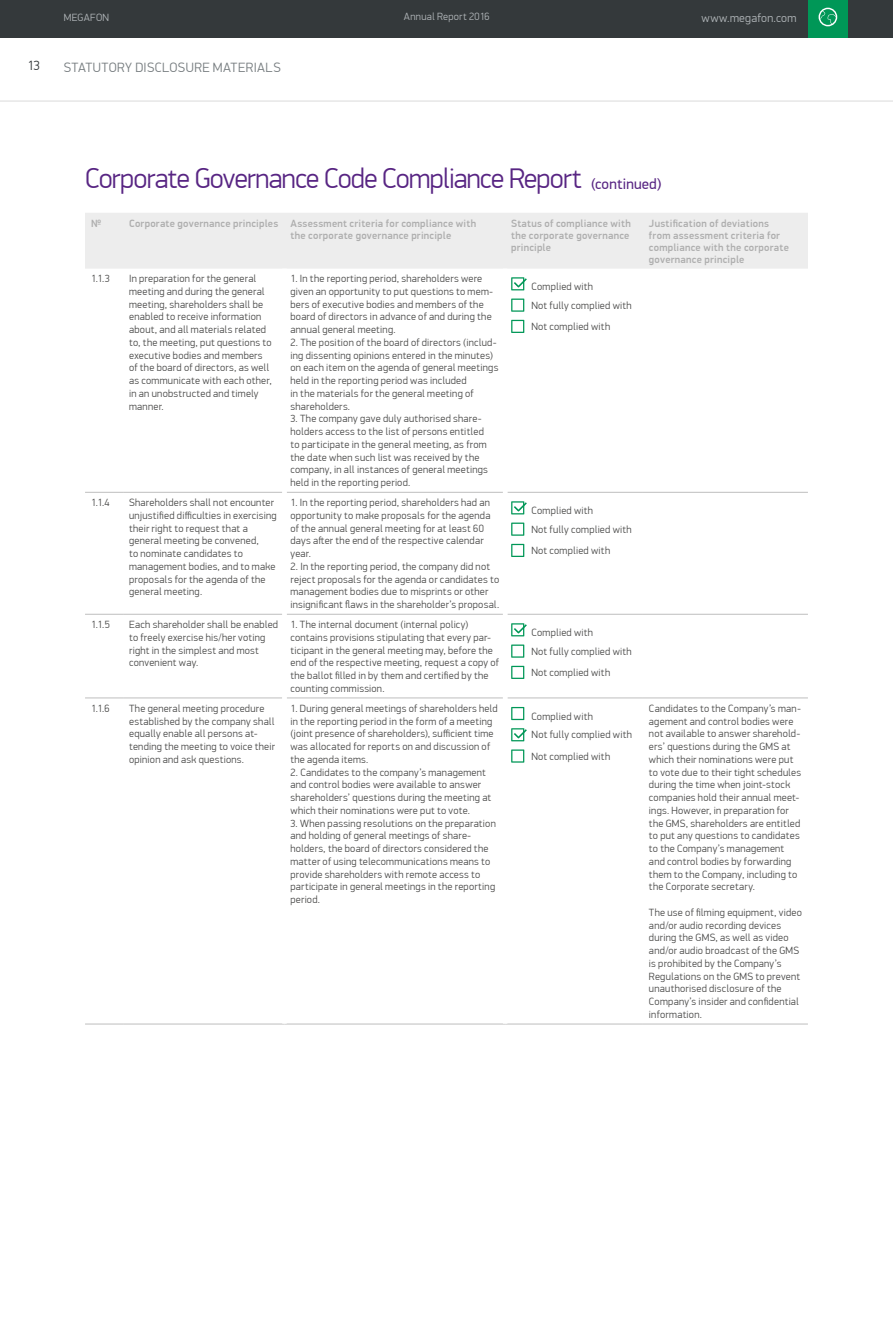
<style>
.page{position:relative;width:893px;height:1319px;background:#fff}
.page>*{position:absolute;margin:0;border:0;box-sizing:border-box;transform-origin:0 0}
.t1{font:300 28.5px "PF Din Display Pro";letter-spacing:-.03em;color:#582583}
.t2{font:300 13.5px "PF Din Display Pro";letter-spacing:.03em;color:#767c7f}
.t3{font:300 13.5px "PF Din Display Pro";color:#34393b}
.t4{font:300 12px "PF Din Display Pro";letter-spacing:.025em;color:#b2b7ba}
.t5{font:300 10.5px/12.8px "PF Din Display Pro";letter-spacing:.025em;color:#4a4a49}
.t6{font:500 10.5px/12px "PF Din Display Pro";letter-spacing:.025em;color:#adadad}
.t7{font:300 10.5px "PF Din Display Pro";letter-spacing:.025em;color:#b2b7ba}
.s1{font-weight:400;font-size:15px}
</style>
<div class="page">
<div style="left:0;top:0;width:893px;height:38px;background:#34393b"></div>
<hr style="left:0;top:101px;width:893px;height:1px;background:#dadada">
<div style="left:808px;top:0;width:39px;height:38px;background:#009757"></div>
<svg style="left:819px;top:8px;width:18px;height:18px"></svg>
<div style="left:85px;top:213px;width:723px;height:55px;background:#ededed"></div>
<hr style="left:85px;top:1023px;width:38px;height:1px;background:#bebebe">
<hr style="left:123px;top:1023px;width:161px;height:1px;background:#bebebe">
<hr style="left:284px;top:1023px;width:221px;height:1px;background:#bebebe">
<hr style="left:505px;top:1023px;width:138px;height:1px;background:#bebebe">
<hr style="left:643px;top:1023px;width:165px;height:1px;background:#bebebe">
<hr style="left:85px;top:492px;width:38px;height:1px;background:#bebebe">
<hr style="left:123px;top:492px;width:159px;height:1px;background:#bebebe">
<hr style="left:287px;top:492px;width:216px;height:1px;background:#bebebe">
<hr style="left:507px;top:492px;width:136px;height:1px;background:#bebebe">
<hr style="left:643px;top:492px;width:165px;height:1px;background:#bebebe">
<hr style="left:85px;top:613px;width:38px;height:1px;background:#bebebe">
<hr style="left:123px;top:613px;width:159px;height:1px;background:#bebebe">
<hr style="left:287px;top:613px;width:216px;height:1px;background:#bebebe">
<hr style="left:507px;top:613px;width:136px;height:1px;background:#bebebe">
<hr style="left:643px;top:613px;width:165px;height:1px;background:#bebebe">
<hr style="left:85px;top:697px;width:38px;height:1px;background:#bebebe">
<hr style="left:123px;top:697px;width:159px;height:1px;background:#bebebe">
<hr style="left:287px;top:697px;width:216px;height:1px;background:#bebebe">
<hr style="left:507px;top:697px;width:136px;height:1px;background:#bebebe">
<hr style="left:643px;top:697px;width:165px;height:1px;background:#bebebe">
<svg style="left:511px;top:277px;width:16px;height:13px"></svg>
<svg style="left:511px;top:298px;width:13px;height:14px"></svg>
<svg style="left:511px;top:320px;width:13px;height:13px"></svg>
<svg style="left:511px;top:501px;width:16px;height:13px"></svg>
<svg style="left:511px;top:522px;width:13px;height:13px"></svg>
<svg style="left:511px;top:543px;width:13px;height:14px"></svg>
<svg style="left:511px;top:623px;width:16px;height:13px"></svg>
<svg style="left:511px;top:644px;width:13px;height:13px"></svg>
<svg style="left:511px;top:665px;width:13px;height:14px"></svg>
<svg style="left:511px;top:706px;width:13px;height:14px"></svg>
<svg style="left:511px;top:728px;width:16px;height:13px"></svg>
<svg style="left:511px;top:749px;width:13px;height:13px"></svg>
<p class="t3" style="left:27px;top:58px;width:14px">13</p>
<p class="t7" style="left:64px;top:12px;width:47px">MEGAFON</p>
<p class="t7" style="left:404px;top:11px;width:87px">Annual Report 2016</p>
<p class="t4" style="left:702px;top:11px;width:96px">www.megafon.com</p>
<p class="t2" style="left:64px;top:59px;width:218px">STATUTORY DISCLOSURE MATERIALS</p>
<h1 class="t1" style="left:85px;top:162px;width:578px">Corporate Governance Code Compliance Report <span class="s1">(continued)</span></h1>
<p class="t6" style="left:91px;top:217px;width:11px">№</p>
<p class="t6" style="left:290px;top:217px;width:187px;text-indent:-161px">Corporate governance principles Assessment criteria for compliance with the corporate governance principle</p>
<p class="t6" style="left:511px;top:217px;width:121px">Status of compliance with the corporate governance principle</p>
<p class="t6" style="left:649px;top:217px;width:141px">Justification of deviations from assessment criteria for compliance with the corporate governance principle</p>
<p class="t5" style="left:91px;top:272px;width:20px">1.1.3</p>
<p class="t5" style="left:129px;top:272px;width:144px">In preparation for the general meeting and during the general meeting, shareholders shall be enabled to receive information about, and all materials related to, the meeting, put questions to executive bodies and members of the board of directors, as well as communicate with each other, in an unobstructed and timely manner.</p>
<p class="t5" style="left:290px;top:272px;width:204px">1. In the reporting period, shareholders were given an opportunity to put questions to mem&shy;bers of executive bodies and members of the board of directors in advance of and during the annual general meeting.</p>
<p class="t5" style="left:531px;top:278px;width:102px;line-height:18.3px">Complied with<br>Not fully complied with</p>
<p class="t5" style="left:531px;top:320px;width:80px">Not complied with</p>
<p class="t5" style="left:290px;top:336px;width:209px">2. The position of the board of directors (includ&shy;ing dissenting opinions entered in the minutes) on each item on the agenda of general meetings held in the reporting period was included<br>in the materials for the general meeting of shareholders.</p>
<p class="t5" style="left:290px;top:412px;width:199px">3. The company gave duly authorised share&shy;holders access to the list of persons entitled to participate in the general meeting, as from the date when such list was received by the company, in all instances of general meetings held in the reporting period.</p>
<p class="t5" style="left:91px;top:496px;width:20px">1.1.4</p>
<p class="t5" style="left:129px;top:496px;width:149px">Shareholders shall not encounter unjustified difficulties in exercising their right to request that a general meeting be convened,<br>to nominate candidates to management bodies, and to make proposals for the agenda of the general meeting.</p>
<p class="t5" style="left:290px;top:496px;width:201px">1. In the reporting period, shareholders had an opportunity to make proposals for the agenda of the annual general meeting for at least 60 days after the end of the respective calendar year.</p>
<p class="t5" style="left:290px;top:560px;width:210px">2. In the reporting period, the company did not reject proposals for the agenda or candidates to management bodies due to misprints or other insignificant flaws in the shareholder’s proposal.</p>
<p class="t5" style="left:531px;top:502px;width:102px;line-height:18.3px">Complied with<br>Not fully complied with</p>
<p class="t5" style="left:531px;top:544px;width:80px">Not complied with</p>
<p class="t5" style="left:91px;top:618px;width:20px">1.1.5</p>
<p class="t5" style="left:129px;top:618px;width:151px">Each shareholder shall be enabled to freely exercise his/her voting right in the simplest and most convenient way.</p>
<p class="t5" style="left:290px;top:618px;width:210px">1. The internal document (internal policy) contains provisions stipulating that every par&shy;ticipant in the general meeting may, before the end of the respective meeting, request a copy of the ballot filled in by them and certified by the counting commission.</p>
<p class="t5" style="left:531px;top:623px;width:102px;line-height:18.3px">Complied with<br>Not fully complied with</p>
<p class="t5" style="left:531px;top:666px;width:80px">Not complied with</p>
<p class="t5" style="left:91px;top:702px;width:20px">1.1.6</p>
<p class="t5" style="left:129px;top:702px;width:147px">The general meeting procedure established by the company shall equally enable all persons at&shy;tending the meeting to voice their opinion and ask questions.</p>
<p class="t5" style="left:290px;top:702px;width:209px">1. During general meetings of shareholders held in the reporting period in the form of a meeting (joint presence of shareholders), sufficient time was allocated for reports on and discussion of the agenda items.</p>
<p class="t5" style="left:290px;top:765px;width:202px">2. Candidates to the company’s management and control bodies were available to answer shareholders’ questions during the meeting at which their nominations were put to vote.</p>
<p class="t5" style="left:290px;top:816px;width:207px">3. When passing resolutions on the preparation and holding of general meetings of share&shy;holders, the board of directors considered the matter of using telecommunications means to provide shareholders with remote access to participate in general meetings in the reporting period.</p>
<p class="t5" style="left:531px;top:707px;width:102px;line-height:18.3px">Complied with<br>Not fully complied with</p>
<p class="t5" style="left:531px;top:749px;width:80px">Not complied with</p>
<p class="t5" style="left:649px;top:702px;width:154px">Candidates to the Company’s man&shy;agement and control bodies were not available to answer sharehold&shy;ers’ questions during the GMS at which their nominations were put to vote due to their tight schedules during the time when joint-stock companies hold their annual meet&shy;ings. However, in preparation for the GMS, shareholders are entitled to put any questions to candidates to the Company’s management and control bodies by forwarding them to the Company, including to the Corporate secretary.</p>
<p class="t5" style="left:649px;top:906px;width:154px">The use of filming equipment, video and/or audio recording devices during the GMS, as well as video and/or audio broadcast of the GMS is prohibited by the Company’s<br>Regulations on the GMS to prevent unauthorised disclosure of the<br>Company’s insider and confidential information.</p>
</div>
